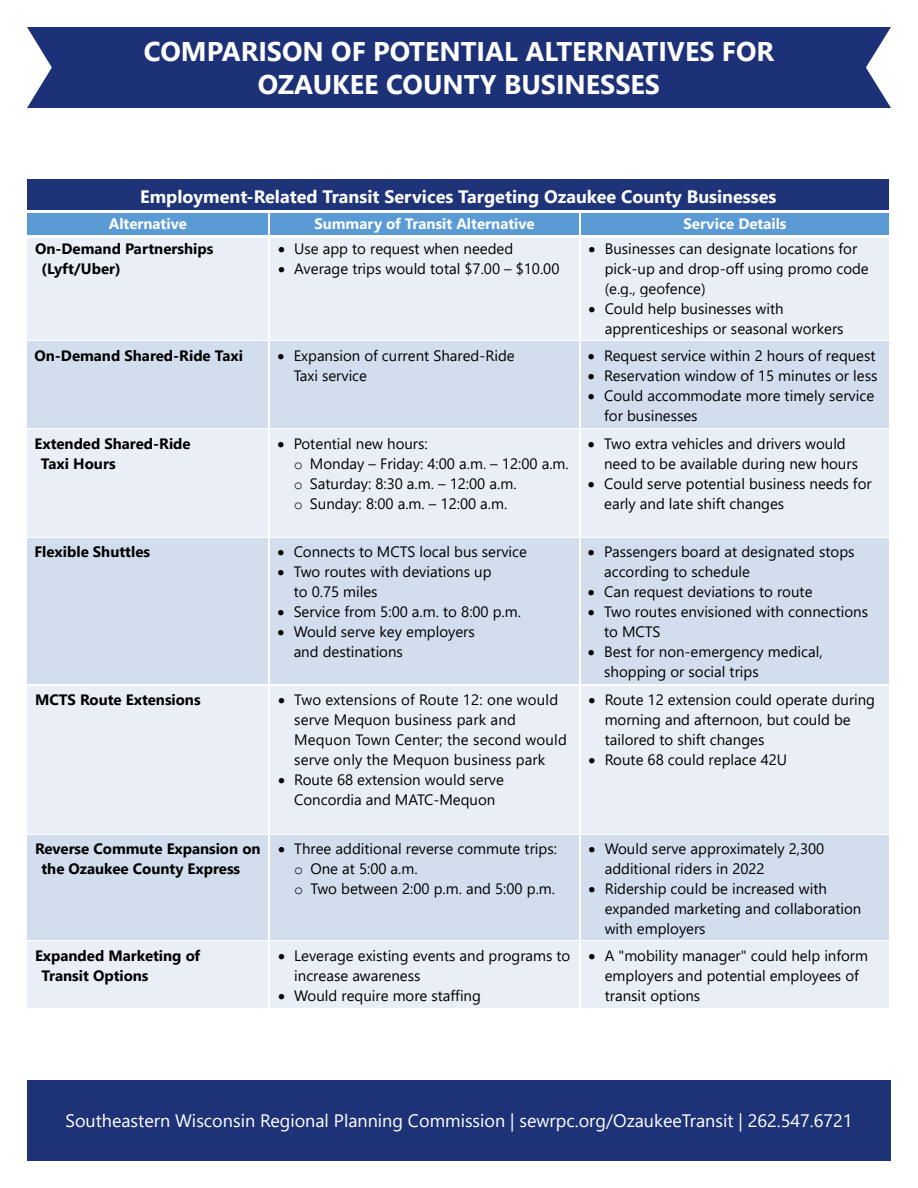
<style>
.page{position:relative;width:918px;height:1188px;background:#fff}
.page>*{position:absolute;margin:0;border:0;box-sizing:border-box;transform-origin:0 0}
.t1{font:700 27px/32.4px "Segoe UI";color:#fff;text-align:center}
.t2{font:18px "Segoe UI";color:#fff}
.t3{font:700 18px "Segoe UI";color:#fff}
.t4{font:15px/20px "Segoe UI";color:#000}
.t5{font:700 15px/20px "Segoe UI";color:#000}
.t6{font:700 15px "Segoe UI";color:#fff}
.s1{font-family:"Courier New"}
</style>
<div class="page">
<div style="left:27px;top:27px;width:864px;height:81px;background:#1c3177"></div>
<div style="left:27px;top:179px;width:863px;height:31px;background:#1e3378"></div>
<div style="left:27px;top:212px;width:242px;height:23px;background:#5b9bd5"></div>
<div style="left:270px;top:212px;width:309px;height:23px;background:#5b9bd5"></div>
<div style="left:580px;top:212px;width:310px;height:23px;background:#5b9bd5"></div>
<div style="left:27px;top:238px;width:242px;height:103px;background:#eaeff7"></div>
<div style="left:270px;top:238px;width:309px;height:103px;background:#eaeff7"></div>
<div style="left:580px;top:238px;width:310px;height:103px;background:#eaeff7"></div>
<div style="left:27px;top:342px;width:242px;height:86px;background:#d2deee"></div>
<div style="left:270px;top:342px;width:309px;height:86px;background:#d2deee"></div>
<div style="left:580px;top:342px;width:310px;height:86px;background:#d2deee"></div>
<div style="left:27px;top:430px;width:242px;height:107px;background:#eaeff7"></div>
<div style="left:270px;top:430px;width:309px;height:107px;background:#eaeff7"></div>
<div style="left:580px;top:430px;width:310px;height:107px;background:#eaeff7"></div>
<div style="left:27px;top:538px;width:242px;height:147px;background:#d2deee"></div>
<div style="left:270px;top:538px;width:309px;height:147px;background:#d2deee"></div>
<div style="left:580px;top:538px;width:310px;height:147px;background:#d2deee"></div>
<div style="left:27px;top:686px;width:242px;height:148px;background:#eaeff7"></div>
<div style="left:270px;top:686px;width:309px;height:148px;background:#eaeff7"></div>
<div style="left:580px;top:686px;width:310px;height:148px;background:#eaeff7"></div>
<div style="left:27px;top:835px;width:242px;height:106px;background:#d2deee"></div>
<div style="left:270px;top:835px;width:309px;height:106px;background:#d2deee"></div>
<div style="left:580px;top:835px;width:310px;height:106px;background:#d2deee"></div>
<div style="left:27px;top:942px;width:242px;height:67px;background:#eaeff7"></div>
<div style="left:270px;top:942px;width:309px;height:67px;background:#eaeff7"></div>
<div style="left:580px;top:942px;width:310px;height:67px;background:#eaeff7"></div>
<div style="left:27px;top:1080px;width:864px;height:81px;background:#1e3278"></div>
<p class="t1" style="left:144px;top:35px;width:632px">COMPARISON OF POTENTIAL ALTERNATIVES FOR<br>OZAUKEE COUNTY BUSINESSES</p>
<p class="t3" style="left:140px;top:182px;width:638px">Employment-Related Transit Services Targeting Ozaukee County Businesses</p>
<p class="t6" style="left:109px;top:211px;width:80px">Alternative</p>
<p class="t6" style="left:314px;top:211px;width:222px">Summary of Transit Alternative</p>
<p class="t6" style="left:684px;top:211px;width:105px">Service Details</p>
<p class="t5" style="left:41px;top:238px;width:173px;text-indent:-6px">On-Demand Partnerships (Lyft/Uber)</p>
<p class="t4" style="left:278px;top:238px;width:237px">• Use app to request when needed</p>
<p class="t4" style="left:605px;top:238px;width:266px;text-indent:-16px">• Businesses can designate locations for pick-up and drop-off using promo code (e.g., geofence)</p>
<p class="t4" style="left:605px;top:298px;width:240px;text-indent:-16px">• Could help businesses with apprenticeships or seasonal workers</p>
<p class="t4" style="left:278px;top:258px;width:283px">• Average trips would total $7.00 – $10.00</p>
<p class="t5" style="left:34px;top:346px;width:210px">On-Demand Shared-Ride Taxi</p>
<p class="t4" style="left:294px;top:345px;width:223px;text-indent:-16px">• Expansion of current Shared-Ride<br>Taxi service</p>
<p class="t4" style="left:588px;top:345px;width:289px">• Request service within 2 hours of request</p>
<p class="t4" style="left:588px;top:365px;width:291px">• Reservation window of 15 minutes or less</p>
<p class="t4" style="left:604px;top:385px;width:272px;text-indent:-16px">• Could accommodate more timely service for businesses</p>
<p class="t5" style="left:41px;top:433px;width:151px;text-indent:-6px">Extended Shared-Ride<br>Taxi Hours</p>
<p class="t4" style="left:294px;top:433px;width:277px;text-indent:-16px">• Potential new hours:<br><span class="s1">o</span> Monday – Friday: 4:00 a.m. – 12:00 a.m. <span class="s1">o</span> Saturday: 8:30 a.m. – 12:00 a.m.<br><span class="s1">o</span> Sunday: 8:00 a.m. – 12:00 a.m.</p>
<p class="t4" style="left:604px;top:433px;width:255px;text-indent:-16px">• Two extra vehicles and drivers would need to be available during new hours</p>
<p class="t4" style="left:604px;top:473px;width:269px;text-indent:-16px">• Could serve potential business needs for early and late shift changes</p>
<p class="t5" style="left:34px;top:542px;width:117px">Flexible Shuttles</p>
<p class="t4" style="left:277px;top:542px;width:251px">• Connects to MCTS local bus service</p>
<p class="t4" style="left:294px;top:562px;width:199px;text-indent:-16px">• Two routes with deviations up to 0.75 miles</p>
<p class="t4" style="left:277px;top:602px;width:245px">• Service from 5:00 a.m. to 8:00 p.m.</p>
<p class="t4" style="left:294px;top:622px;width:183px;text-indent:-16px">• Would serve key employers and destinations</p>
<p class="t5" style="left:35px;top:690px;width:167px">MCTS Route Extensions</p>
<p class="t4" style="left:294px;top:690px;width:274px;text-indent:-16px">• Two extensions of Route 12: one would serve Mequon business park and Mequon Town Center; the second would serve only the Mequon business park</p>
<p class="t4" style="left:278px;top:769px;width:227px;text-align:center">• Route 68 extension would serve<br>Concordia and MATC-Mequon</p>
<p class="t4" style="left:604px;top:542px;width:252px;text-indent:-16px">• Passengers board at designated stops according to schedule</p>
<p class="t4" style="left:588px;top:582px;width:226px">• Can request deviations to route</p>
<p class="t4" style="left:604px;top:602px;width:265px;text-indent:-16px">• Two routes envisioned with connections to MCTS</p>
<p class="t4" style="left:604px;top:642px;width:220px;text-indent:-16px">• Best for non-emergency medical, shopping or social trips</p>
<p class="t4" style="left:605px;top:690px;width:272px;text-indent:-16px">• Route 12 extension could operate during morning and afternoon, but could be tailored to shift changes</p>
<p class="t4" style="left:589px;top:750px;width:200px">• Route 68 could replace 42U</p>
<p class="t5" style="left:41px;top:839px;width:221px;text-indent:-6px">Reverse Commute Expansion on the Ozaukee County Express</p>
<p class="t4" style="left:294px;top:839px;width:264px;text-indent:-16px">• Three additional reverse commute trips: <span class="s1">o</span> One at 5:00 a.m.<br><span class="s1">o</span> Two between 2:00 p.m. and 5:00 p.m.</p>
<p class="t4" style="left:605px;top:839px;width:221px;text-indent:-16px">• Would serve approximately 2,300 additional riders in 2022</p>
<p class="t4" style="left:605px;top:879px;width:258px;text-indent:-16px">• Ridership could be increased with expanded marketing and collaboration with employers</p>
<p class="t5" style="left:41px;top:946px;width:160px;text-indent:-6px">Expanded Marketing of<br>Transit Options</p>
<p class="t4" style="left:294px;top:945px;width:278px;text-indent:-16px">• Leverage existing events and programs to increase awareness</p>
<p class="t4" style="left:278px;top:985px;width:204px">• Would require more staffing</p>
<p class="t4" style="left:605px;top:945px;width:265px;text-indent:-16px">• A "mobility manager" could help inform employers and potential employees of transit options</p>
<p class="t2" style="left:65px;top:1106px;width:789px">Southeastern Wisconsin Regional Planning Commission | sewrpc.org/OzaukeeTransit | 262.547.6721</p>
</div>
